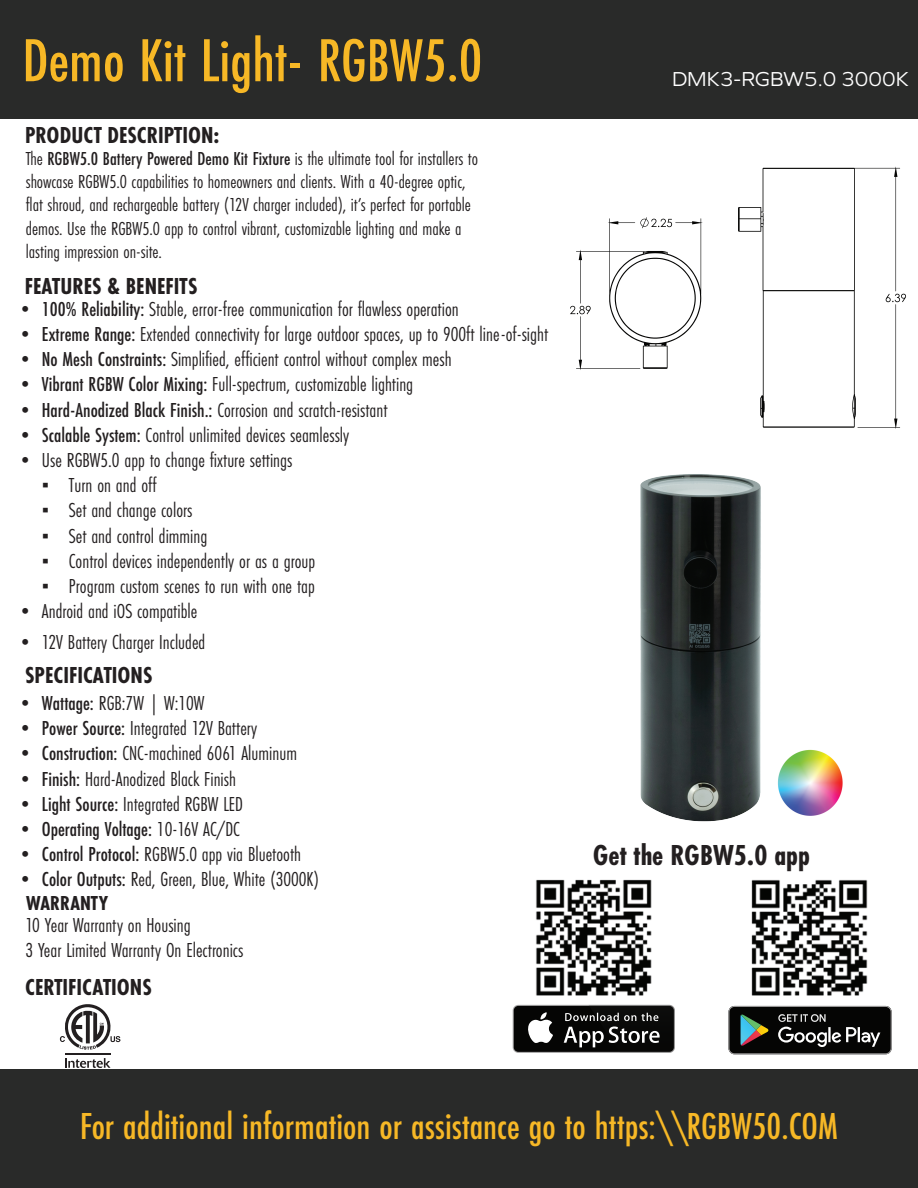
<style>
.page{position:relative;width:918px;height:1188px;background:#fff}
.page>*{position:absolute;margin:0;border:0;box-sizing:border-box;transform-origin:0 0}
.t1{font:500 63px "Futura PT Cond";color:#f7b826}
.t2{font:500 39px "Futura PT Cond";color:#f7b826}
.t3{font:700 30px "Futura PT Cond";color:#231f20}
.t4{font:700 24px "Futura PT Cond";color:#231f20}
.t5{font:21px/23.5px "Futura PT Cond";color:#231f20}
.t6{font:500 21px "Futura PT Cond";color:#231f20}
.t7{font:21px "Graphie";color:#fff}
.t8{font:19.5px/23.4px "Futura PT Cond";color:#231f20}
.s1{font-weight:500}
.s2{font-family:"Times New Roman"}
.s3{font-weight:400}
.s4{font-weight:700}
</style>
<div class="page">
<div style="left:0;top:0;width:918px;height:118px;background:#292a29"></div>
<div style="left:0;top:1070px;width:918px;height:118px;background:#292a29"></div>
<hr style="left:65px;top:1053px;width:45px;height:1px;background:#231f20">
<svg style="left:65px;top:1058px;width:46px;height:10px"></svg>
<svg style="left:60px;top:1004px;width:60px;height:46px"></svg>
<img style="left:814px;top:750px;width:29px;height:66px">
<img style="left:751px;top:879px;width:117px;height:117px">
<img style="left:536px;top:879px;width:116px;height:117px">
<svg style="left:514px;top:1005px;width:161px;height:48px;background:#373737"></svg>
<svg style="left:728px;top:1006px;width:164px;height:48px;background:#2c2e2c"></svg>
<img style="left:640px;top:474px;width:174px;height:348px">
<svg style="left:570px;top:217px;width:133px;height:153px"></svg>
<svg style="left:738px;top:166px;width:168px;height:263px"></svg>
<h1 class="t1" style="left:23px;top:23px;width:461px">Demo Kit Light- RGBW5.0</h1>
<p class="t4" style="left:25px;top:121px;width:196px">PRODUCT DESCRIPTION:</p>
<p class="t8" style="left:26px;top:146px;width:454px">The <span class="s1">RGBW5.0 Battery Powered Demo Kit Fixture</span> is the ultimate tool for installers to showcase RGBW5.0 capabilities to homeowners and clients. With a 40-degree optic, flat shroud, and rechargeable battery (12V charger included), it’s perfect for portable demos. Use the RGBW5.0 app to control vibrant, customizable lighting and make a lasting impression on-site.</p>
<p class="t4" style="left:25px;top:272px;width:174px">FEATURES &amp; BENEFITS</p>
<p class="t5" style="left:15px;top:297px;width:445px"><span class="s1">• 100% Reliability:</span> Stable, error-free communication for flawless operation</p>
<p class="t5" style="left:15px;top:322px;width:535px"><span class="s1">• Extreme Range:</span> Extended connectivity for large outdoor spaces, up to 900ft line-of-sight</p>
<p class="t5" style="left:15px;top:348px;width:438px"><span class="s1">• No Mesh Constraints:</span> Simplified, efficient control without complex mesh</p>
<p class="t5" style="left:15px;top:373px;width:400px"><span class="s1">• Vibrant RGBW Color Mixing:</span> Full-spectrum, customizable lighting</p>
<p class="t5" style="left:15px;top:398px;width:374px"><span class="s1">• Hard-Anodized Black Finish.:</span> Corrosion and scratch-resistant</p>
<p class="t5" style="left:15px;top:423px;width:336px"><span class="s1">• Scalable System:</span> Control unlimited devices seamlessly</p>
<p class="t5" style="left:15px;top:448px;width:279px"><span class="s1">•</span> Use RGBW5.0 app to change fixture settings</p>
<p class="t5" style="left:42px;top:474px;width:116px"><span class="s2">▪</span> Turn on and off</p>
<p class="t5" style="left:42px;top:499px;width:152px"><span class="s2">▪</span> Set and change colors</p>
<p class="t5" style="left:42px;top:524px;width:167px"><span class="s2">▪</span> Set and control dimming</p>
<p class="t5" style="left:42px;top:549px;width:275px"><span class="s2">▪</span> Control devices independently or as a group</p>
<p class="t5" style="left:42px;top:574px;width:274px"><span class="s2">▪</span> Program custom scenes to run with one tap</p>
<p class="t5" style="left:15px;top:600px;width:184px"><span class="s1">•</span> Android and iOS compatible</p>
<p class="t5" style="left:15px;top:630px;width:192px"><span class="s1">•</span> 12V Battery Charger Included</p>
<p class="t4" style="left:25px;top:661px;width:129px">SPECIFICATIONS</p>
<p class="t5" style="left:15px;top:691px;width:191px"><span class="s1">• Wattage:</span> RGB:7W | W:10W</p>
<p class="t5" style="left:15px;top:716px;width:244px"><span class="s1">• Power Source:</span> Integrated 12V Battery</p>
<p class="t5" style="left:15px;top:741px;width:284px"><span class="s1">• Construction:</span> CNC-machined 6061 Aluminum</p>
<p class="t5" style="left:15px;top:767px;width:223px"><span class="s1">• Finish:</span> Hard-Anodized Black Finish</p>
<p class="t5" style="left:15px;top:792px;width:230px"><span class="s1">• Light Source:</span> Integrated RGBW LED</p>
<p class="t6" style="left:15px;top:816px;width:226px">• Operating Voltage: <span class="s3">10-16V AC/DC</span></p>
<p class="t5" style="left:15px;top:842px;width:288px"><span class="s1">• Control Protocol:</span> RGBW5.0 app via Bluetooth</p>
<p class="t5" style="left:26px;top:867px;width:294px;text-indent:-11px"><span class="s1">• Color Outputs:</span> Red, Green, Blue, White (3000K)<br><span class="s4">WARRANTY</span></p>
<p class="t5" style="left:25px;top:913px;width:219px;line-height:25.2px">10 Year Warranty on Housing<br>3 Year Limited Warranty On Electronics</p>
<p class="t4" style="left:25px;top:973px;width:128px">CERTIFICATIONS</p>
<p class="t7" style="left:672px;top:67px;width:238px">DMK3-RGBW5.0 3000K</p>
<h3 class="t3" style="left:593px;top:838px;width:219px">Get the RGBW5.0 app</h3>
<h2 class="t2" style="left:80px;top:1103px;width:759px">For additional information or assistance go to https:\\RGBW50.COM</h2>
</div>
